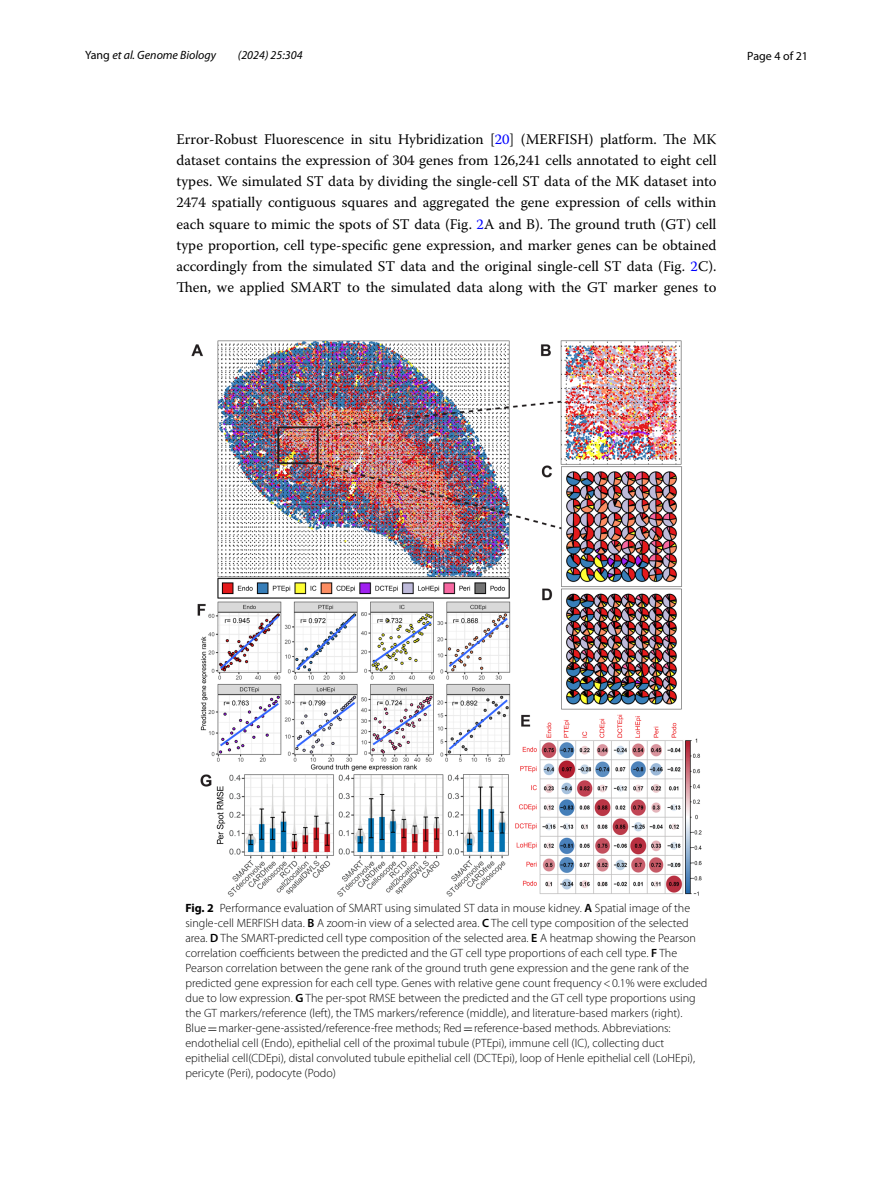
<style>
.page{position:relative;width:893px;height:1187px;background:#fff}
.page>*{position:absolute;margin:0;border:0;box-sizing:border-box;transform-origin:0 0}
.t1{font:14.7px/21.3px "Warnock Pro";color:#000;text-align:justify}
.t2{font:300 12px/15px "Myriad Pro";color:#000}
.t3{font:italic 12px "Myriad Pro";color:#000}
.t4{font:12px "Myriad Pro";color:#000}
.s1{font-style:normal}
.s2{color:#00f}
.s3{font-weight:700}
.s4{font-weight:600}
.s5{font-family:"MTSY";font-weight:400}
</style>
<div class="page">
<img style="left:191px;top:340px;width:511px;height:556px">
<p class="t3" style="left:85px;top:48px;width:133px"><span class="s1">Yang</span> et al. Genome Biology</p>
<p class="t3" style="left:238px;top:48px;width:66px">(2024) 25:304</p>
<p class="t4" style="left:747px;top:48px;width:62px">Page 4 of 21</p>
<p class="t1" style="left:176px;top:128px;width:542px">Error-Robust Fluorescence in situ Hybridization [<span class="s2">20</span>] (MERFISH) platform. The MK dataset contains the expression of 304 genes from 126,241 cells annotated to eight cell types. We simulated ST data by dividing the single-cell ST data of the MK dataset into 2474 spatially contiguous squares and aggregated the gene expression of cells within each square to mimic the spots of ST data (Fig. <span class="s2">2</span>A and B). The ground truth (GT) cell type proportion, cell type-specific gene expression, and marker genes can be obtained accordingly from the simulated ST data and the original single-cell ST data (Fig. <span class="s2">2</span>C).<br>Then, we applied SMART to the simulated data along with the GT marker genes to</p>
<p class="t2" style="left:185px;top:900px;width:524px"><span class="s3">Fig. 2</span> Performance evaluation of SMART using simulated ST data in mouse kidney. <span class="s4">A</span> Spatial image of the single-cell MERFISH data. <span class="s4">B</span> A zoom-in view of a selected area. <span class="s4">C</span> The cell type composition of the selected area. <span class="s4">D</span> The SMART-predicted cell type composition of the selected area. <span class="s4">E</span> A heatmap showing the Pearson correlation coefficients between the predicted and the GT cell type proportions of each cell type. <span class="s4">F</span> The Pearson correlation between the gene rank of the ground truth gene expression and the gene rank of the predicted gene expression for each cell type. Genes with relative gene count frequency&lt;0.1% were excluded due to low expression. <span class="s4">G</span> The per-spot RMSE between the predicted and the GT cell type proportions using the GT markers/reference (left), the TMS markers/reference (middle), and literature-based markers (right).<br>Blue<span class="s5">=</span>marker-gene-assisted/reference-free methods; Red<span class="s5">=</span>reference-based methods. Abbreviations: endothelial cell (Endo), epithelial cell of the proximal tubule (PTEpi), immune cell (IC), collecting duct epithelial cell(CDEpi), distal convoluted tubule epithelial cell (DCTEpi), loop of Henle epithelial cell (LoHEpi), pericyte (Peri), podocyte (Podo)</p>
</div>
